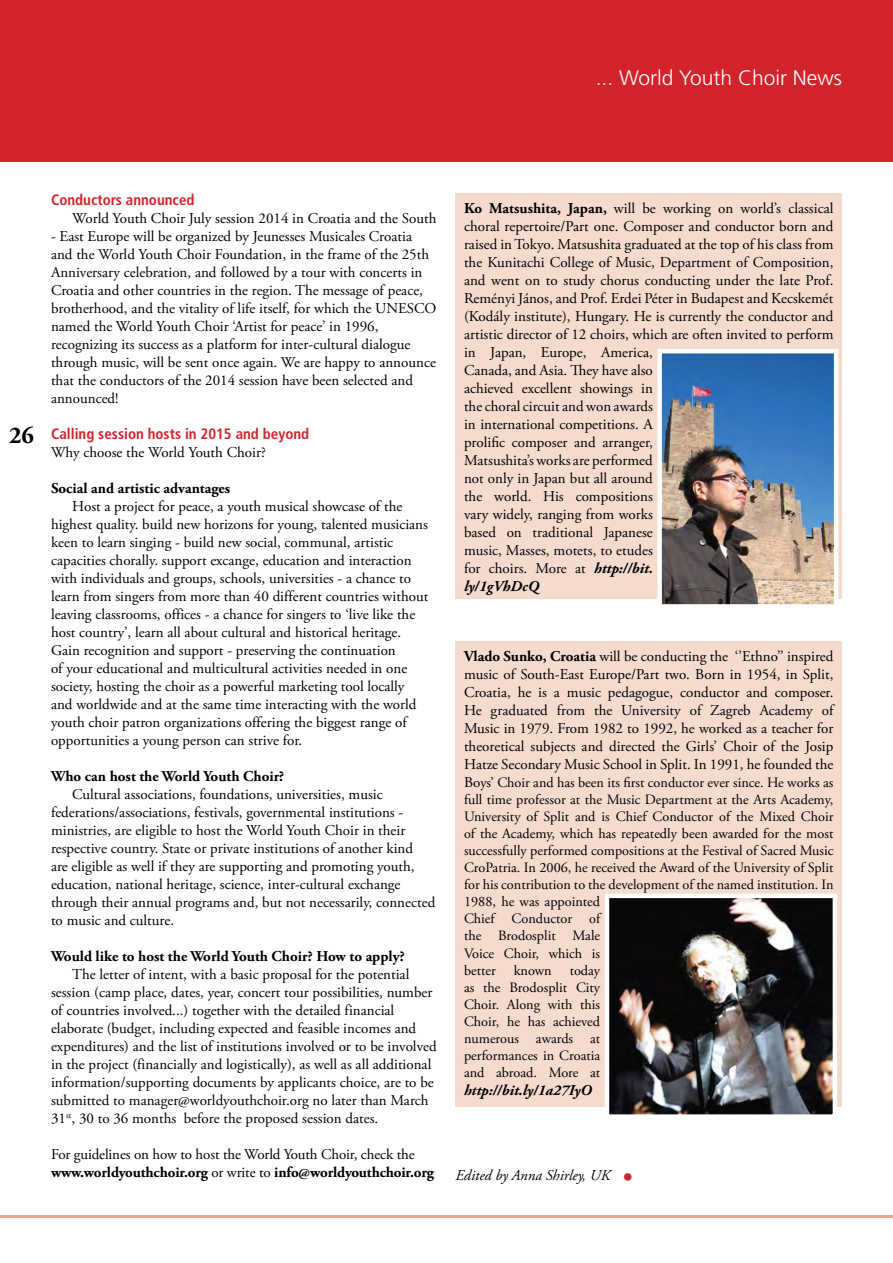
<style>
.page{position:relative;width:893px;height:1263px;background:#fff}
.page>*{position:absolute;margin:0;border:0;box-sizing:border-box;transform-origin:0 0}
.t1{font:700 24px "Adobe Garamond Pro";color:#000}
.t2{font:300 21px "Frutiger";color:#fff}
.t3{font:15px/18px "Adobe Garamond Pro";color:#000}
.t4{font:700 15px "Adobe Garamond Pro";color:#000}
.t5{font:700 condensed 15px/18px "Frutiger";color:#d2232a}
.t6{font:italic 15px "Adobe Garamond Pro";color:#000}
.t7{font:italic 700 15px "Adobe Garamond Pro";color:#000}
.t8{font:14.25px/17.1px "Adobe Garamond Pro";color:#000}
.s1{font-family:"Frutiger";font-weight:700;font-stretch:condensed;color:#d2232a}
.s2{font-family:"Adobe Garamond Pro";font-weight:400;font-stretch:normal;color:#000}
.s3{font-weight:700}
.s4{font-weight:700;font-style:italic}
.s5{font-size:15px}
.s6{font-size:27px;color:#d2232a}
</style>
<div class="page">
<hr style="left:0;top:1215px;width:893px;height:3px;background:#eaa68f">
<div style="left:0;top:0;width:893px;height:162px;background:#d2232a"></div>
<div style="left:455px;top:193px;width:387px;height:406px;background:#f5dace"></div>
<img style="left:662px;top:354px;width:171px;height:250px">
<div style="left:657px;top:349px;width:181px;height:260px;border:4px solid #fff"></div>
<div style="left:455px;top:641px;width:387px;height:465px;background:#f5dace"></div>
<img style="left:610px;top:899px;width:222px;height:215px">
<div style="left:605px;top:894px;width:232px;height:225px;border:4px solid #fff"></div>
<p class="t2" style="left:596px;top:66px;width:248px">... World Youth Choir News</p>
<p class="t1" style="left:9px;top:421px;width:26px">26</p>
<p class="t3" style="left:72px;top:191px;width:366px;text-indent:-21px"><span class="s1">Conductors announced<br></span>World Youth Choir July session 2014 in Croatia and the South</p>
<p class="t3" style="left:51px;top:227px;width:387px">- East Europe will be organized by Jeunesses Musicales Croatia and the World Youth Choir Foundation, in the frame of the 25th Anniversary celebration, and followed by a tour with concerts in Croatia and other countries in the region. The message of peace, brotherhood, and the vitality of life itself, for which the UNESCO named the World Youth Choir ‘Artist for peace’ in 1996, recognizing its success as a platform for inter-cultural dialogue through music, will be sent once again. We are happy to announce that the conductors of the 2014 session have been selected and announced!</p>
<p class="t5" style="left:51px;top:425px;width:260px">Calling session hosts in 2015 and beyond<br><span class="s2">Why choose the World Youth Choir?</span></p>
<p class="t4" style="left:51px;top:479px;width:181px">Social and artistic advantages</p>
<p class="t3" style="left:72px;top:497px;width:332px">Host a project for peace, a youth musical showcase of the</p>
<p class="t3" style="left:51px;top:515px;width:378px">highest quality. build new horizons for young, talented musicians</p>
<p class="t3" style="left:51px;top:533px;width:344px">keen to learn singing - build new social, communal, artistic</p>
<p class="t3" style="left:51px;top:551px;width:362px">capacities chorally. support excange, education and interaction</p>
<p class="t3" style="left:51px;top:569px;width:362px">with individuals and groups, schools, universities - a chance to</p>
<p class="t3" style="left:51px;top:587px;width:379px">learn from singers from more than 40 different countries without</p>
<p class="t3" style="left:51px;top:605px;width:366px">leaving classrooms, offices - a chance for singers to ‘live like the</p>
<p class="t3" style="left:51px;top:623px;width:352px">host country’, learn all about cultural and historical heritage.</p>
<p class="t3" style="left:51px;top:641px;width:346px">Gain recognition and support - preserving the continuation</p>
<p class="t3" style="left:51px;top:659px;width:358px">of your educational and multicultural activities needed in one</p>
<p class="t3" style="left:51px;top:677px;width:355px">society, hosting the choir as a powerful marketing tool locally</p>
<p class="t3" style="left:51px;top:695px;width:367px">and worldwide and at the same time interacting with the world</p>
<p class="t3" style="left:51px;top:713px;width:357px">youth choir patron organizations offering the biggest range of</p>
<p class="t3" style="left:51px;top:731px;width:253px">opportunities a young person can strive for.</p>
<p class="t4" style="left:51px;top:767px;width:235px">Who can host the World Youth Choir?</p>
<p class="t3" style="left:72px;top:785px;width:312px">Cultural associations, foundations, universities, music</p>
<p class="t3" style="left:51px;top:803px;width:354px">federations/associations, festivals, governmental institutions -</p>
<p class="t3" style="left:51px;top:821px;width:356px">ministries, are eligible to host the World Youth Choir in their</p>
<p class="t3" style="left:51px;top:839px;width:364px">respective country. State or private institutions of another kind</p>
<p class="t3" style="left:51px;top:857px;width:365px">are eligible as well if they are supporting and promoting youth,</p>
<p class="t3" style="left:51px;top:875px;width:351px">education, national heritage, science, inter-cultural exchange</p>
<p class="t3" style="left:51px;top:893px;width:386px">through their annual programs and, but not necessarily, connected</p>
<p class="t3" style="left:51px;top:911px;width:125px">to music and culture.</p>
<p class="t4" style="left:51px;top:947px;width:355px">Would like to host the World Youth Choir? How to apply?</p>
<p class="t3" style="left:72px;top:965px;width:339px">The letter of intent, with a basic proposal for the potential</p>
<p class="t3" style="left:51px;top:983px;width:383px">session (camp place, dates, year, concert tour possibilities, number</p>
<p class="t3" style="left:51px;top:1001px;width:345px">of countries involved...) together with the detailed financial</p>
<p class="t3" style="left:51px;top:1019px;width:367px">elaborate (budget, including expected and feasible incomes and</p>
<p class="t3" style="left:51px;top:1037px;width:387px">expenditures) and the list of institutions involved or to be involved</p>
<p class="t3" style="left:51px;top:1055px;width:382px">in the project (financially and logistically), as well as all additional</p>
<p class="t3" style="left:51px;top:1073px;width:384px">information/supporting documents by applicants choice, are to be</p>
<p class="t3" style="left:51px;top:1091px;width:379px">submitted to manager@worldyouthchoir.org no later than March</p>
<p class="t3" style="left:51px;top:1109px;width:329px">31<sup>st</sup>, 30 to 36 months before the proposed session dates.</p>
<p class="t3" style="left:51px;top:1145px;width:385px">For guidelines on how to host the World Youth Choir, check the <span class="s3">www.worldyouthchoir.org</span> or write to <span class="s3">info@worldyouthchoir.org</span></p>
<p class="t3" style="left:464px;top:200px;width:371px"><span class="s3">Ko Matsushita, Japan,</span> will be working on world’s classical choral repertoire/Part one. Composer and conductor born and raised in Tokyo. Matsushita graduated at the top of his class from the Kunitachi College of Music, Department of Composition, and went on to study chorus conducting under the late Prof.<br>Reményi János, and Prof. Erdei Péter in Budapest and Kecskemét (Kodály institute), Hungary. He is currently the conductor and artistic director of 12 choirs, which are often invited to perform in Japan, Europe, America,<br>Canada, and Asia. They have also<br>achieved excellent showings in<br>the choral circuit and won awards<br>in international competitions. A<br>prolific composer and arranger,<br>Matsushita’s works are performed<br>not only in Japan but all around<br>the world. His compositions<br>vary widely, ranging from works<br>based on traditional Japanese<br>music, Masses, motets, to etudes<br>for choirs. More at <span class="s4">http://bit.<br>ly/1gVhDcQ</span></p>
<p class="t3" style="left:464px;top:647px;width:371px;text-align:justify"><span class="s3">Vlado Sunko, Croatia</span> will be conducting the ‘’Ethno’’ inspired music of South-East Europe/Part two. Born in 1954, in Split, Croatia, he is a music pedagogue, conductor and composer.<br>He graduated from the University of Zagreb Academy of Music in 1979. From 1982 to 1992, he worked as a teacher for theoretical subjects and directed the Girls’ Choir of the Josip Hatze Secondary Music School in Split. In 1991, he founded the</p>
<p class="t8" style="left:464px;top:774px;width:371px"><span class="s5">Bo</span>ys’ Choir and has been its first conductor ever since. He works as full time professor at the Music Department at the Arts Academy, University of Split and is Chief Conductor of the Mixed Choir of the Academy, which has repeatedly been awarded for the most successfully performed compositions at the Festival of Sacred Music CroPatria. In 2006, he received the Award of the University of Split for his contribution to the development of the named institution. In 1988, he was appointed<br>Chief Conductor of<br>the Brodosplit Male<br>Voice Choir, which is<br>better</p>
<p class="t8" style="left:464px;top:962px;width:138px;text-align:justify;text-indent:106px">today as the Brodosplit City Choir. Along with this Choir, he has achieved numerous awards at performances in Croatia and abroad. More at</p>
<p class="t7" style="left:464px;top:1082px;width:129px">http://bit.ly/1a27IyO</p>
<p class="t8" style="left:514px;top:962px;width:39px">known</p>
<p class="t6" style="left:455px;top:1166px;width:178px">Edited by Anna Shirley, UK <span class="s6">•</span></p>
</div>
